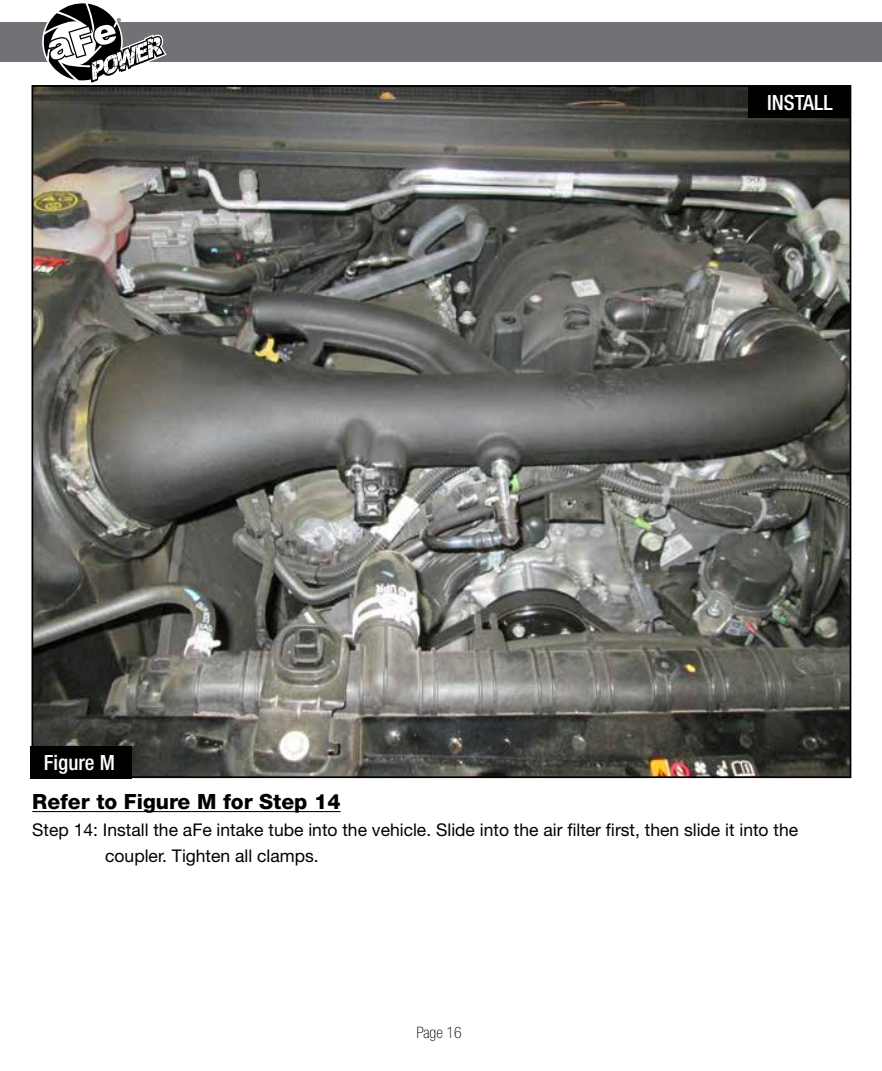
<style>
.page{position:relative;width:882px;height:1071px;background:#fff}
.page>*{position:absolute;margin:0;border:0;box-sizing:border-box;transform-origin:0 0}
.t1{font:800 21px "Helvetica Neue";color:#000}
.t2{font:500 condensed 21px "Helvetica Neue";color:#fff}
.t3{font:17.5px/26.2px "Helvetica Neue";color:#000}
.t4{font:100 condensed 15.75px "Helvetica Neue";color:#000}
.t5{font:8.75px "Myriad";color:#000}
</style>
<div class="page">
<div style="left:0;top:23px;width:882px;height:39px;background:#717275"></div>
<svg style="left:43px;top:3px;width:124px;height:80px"></svg>
<img style="left:35px;top:88px;width:813px;height:687px">
<hr style="left:32px;top:811px;width:309px;height:1px;background:#000">
<div style="left:30px;top:746px;width:102px;height:33px;background:#000"></div>
<div style="left:749px;top:85px;width:102px;height:33px;background:#000"></div>
<p class="t5" style="left:117px;top:17px;width:6px">®</p>
<p class="t2" style="left:44px;top:750px;width:73px">Figure M</p>
<p class="t2" style="left:767px;top:90px;width:67px">INSTALL</p>
<p class="t1" style="left:32px;top:790px;width:310px">Refer to Figure M for Step 14</p>
<p class="t3" style="left:105px;top:816px;width:694px;text-indent:-73px">Step 14: Install the aFe intake tube into the vehicle. Slide into the air filter first, then slide it into the coupler. Tighten all clamps.</p>
<p class="t4" style="left:416px;top:1023px;width:47px">Page 16</p>
</div>
